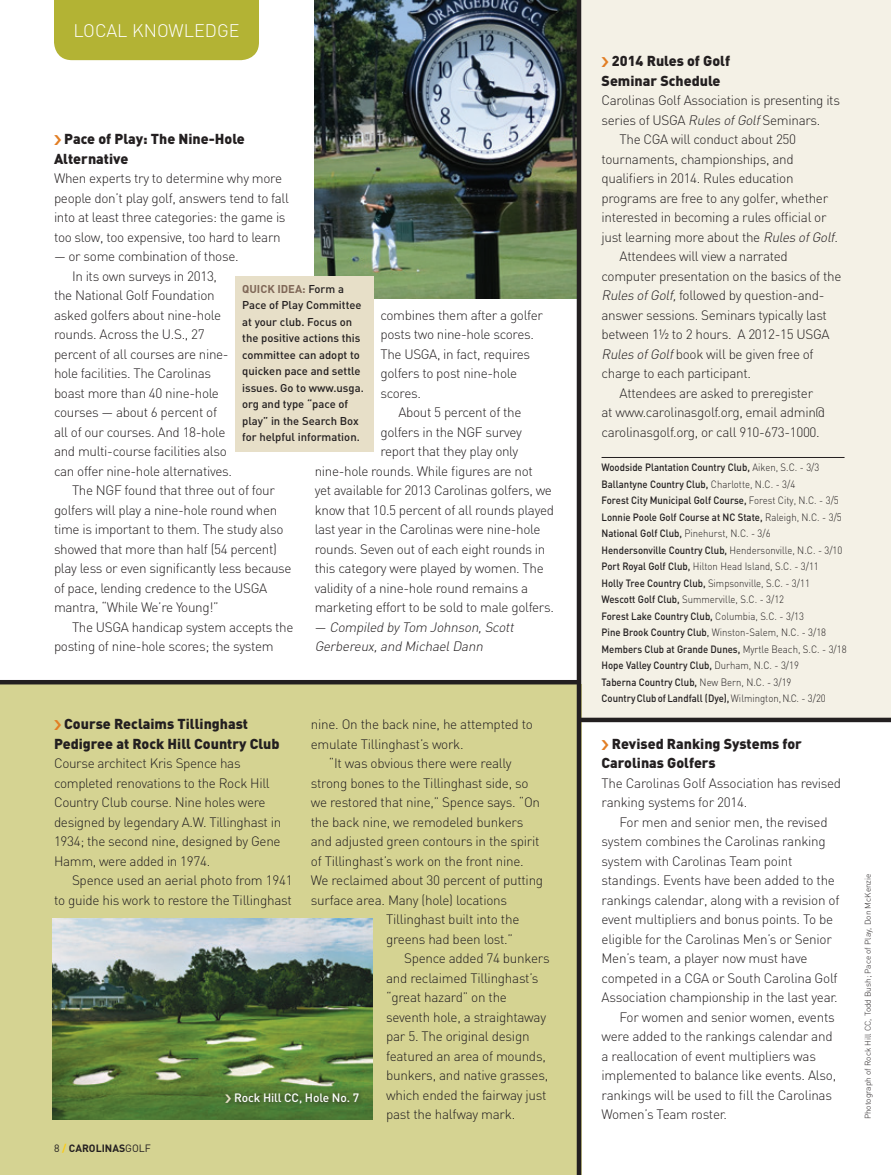
<style>
.page{position:relative;width:891px;height:1175px;background:#fff}
.page>*{position:absolute;margin:0;border:0;box-sizing:border-box;transform-origin:0 0}
.t1{font:300 18px "DIN";color:#fff}
.t2{font:900 14.25px/19.5px "DIN";color:#231f20}
.t3{font:300 13.5px/19.5px "DIN";letter-spacing:-.025em;color:#231f20}
.t4{font:italic 300 13.5px/19.5px "DIN";color:#231f20}
.t5{font:500 12px "DIN";letter-spacing:-.01em;color:#fff}
.t6{font:500 11.25px/16.5px "DIN";color:#231f20}
.Bio{font:500 10.5px "DIN";color:#231f20;scale:.91 1}
.Bio-2{font:300 10.5px "DIN";color:#231f20;scale:.91 1}
.t7{font:700 10.5px "DIN";color:#231f20}
.Photo_Credit{font:300 8.25px "DIN";color:#231f20}
.s1{font-weight:700;color:#7f6757}
.s2{font-style:normal}
.s3{font-weight:400}
.s4{color:#fbcb13}
.s5{font-style:italic}
.s6{font-weight:300}
.s7{font-weight:500}
</style>
<div class="page">
<div style="left:0;top:684px;width:582px;height:490px;background:#d5d392"></div>
<div style="left:578px;top:0;width:313px;height:721px;background:#f4f1e6"></div>
<div style="left:54px;top:0;width:205px;height:60px;background:#b3b334"></div>
<hr style="left:0;top:680px;width:580px;height:4px;background:#231f20">
<div style="left:580px;top:717px;width:311px;height:5px;background:#231f20"></div>
<img style="left:53px;top:918px;width:320px;height:201px">
<div style="left:222px;top:1089px;width:142px;height:20px;background:#231f20;opacity:.75"></div>
<img style="left:314px;top:0;width:263px;height:298px">
<hr style="left:577px;top:0;width:4px;height:1174px;background:#231f20">
<div style="left:235px;top:277px;width:139px;height:175px;background:#e7dfc8"></div>
<hr style="left:602px;top:457px;width:243px;height:1px;background:#231f20">
<svg style="left:225px;top:1094px;width:6px;height:9px"></svg>
<p class="t1" style="left:73px;top:19px;width:168px">LOCAL KNOWLEDGE</p>
<p class="t2" style="left:54px;top:129px;width:192px;text-indent:10px">Pace of Play: The Nine-Hole<br>Alternative</p>
<p class="t3" style="left:54px;top:168px;width:236px">When experts try to determine why more people don’t play golf, answers tend to fall into at least three categories: the game is too slow, too expensive, too hard to learn</p>
<p class="t3" style="left:54px;top:246px;width:186px">— or some combination of those.</p>
<p class="t3" style="left:54px;top:265px;width:180px;text-indent:18px">In its own surveys in 2013, the National Golf Foundation asked golfers about nine-hole rounds. Across the U.S., 27 percent of all courses are nine&shy;hole facilities. The Carolinas boast more than 40 nine-hole courses — about 6 percent of all of our courses. And 18-hole and multi-course facilities also can offer nine-hole alternatives.</p>
<p class="t3" style="left:54px;top:480px;width:239px;text-indent:18px">The NGF found that three out of four golfers will play a nine-hole round when time is important to them. The study also showed that more than half (54 percent) play less or even significantly less because of pace, lending credence to the USGA mantra, “While We’re Young!”</p>
<p class="t3" style="left:54px;top:616px;width:241px;text-indent:18px">The USGA handicap system accepts the posting of nine-hole scores; the system</p>
<p class="t6" style="left:242px;top:280px;width:123px"><span class="s1">QUICK IDEA:</span> Form a<br>Pace of Play Committee at your club. Focus on the positive actions this committee can adopt to quicken pace and settle issues. Go to www.usga. org and type “pace of play” in the Search Box for helpful information.</p>
<p class="t3" style="left:380px;top:304px;width:164px">combines them after a golfer posts two nine-hole scores.<br>The USGA, in fact, requires golfers to post nine-hole scores.</p>
<p class="t3" style="left:398px;top:402px;width:125px">About 5 percent of the</p>
<p class="t3" style="left:380px;top:421px;width:143px">golfers in the NGF survey</p>
<p class="t3" style="left:380px;top:441px;width:139px">report that they play only</p>
<p class="t3" style="left:315px;top:460px;width:220px">nine-hole rounds. While figures are not</p>
<p class="t3" style="left:315px;top:480px;width:239px">yet available for 2013 Carolinas golfers, we</p>
<p class="t3" style="left:315px;top:499px;width:241px">know that 10.5 percent of all rounds played</p>
<p class="t3" style="left:315px;top:519px;width:227px">last year in the Carolinas were nine-hole</p>
<p class="t3" style="left:315px;top:538px;width:232px">rounds. Seven out of each eight rounds in</p>
<p class="t3" style="left:315px;top:558px;width:231px">this category were played by women. The</p>
<p class="t3" style="left:315px;top:577px;width:215px">validity of a nine-hole round remains a</p>
<p class="t3" style="left:315px;top:597px;width:241px">marketing effort to be sold to male golfers.</p>
<p class="t4" style="left:315px;top:616px;width:204px"><span class="s2">—</span> Compiled byTom Johnson,Scott<br>Gerbereux,and MichaelDann</p>
<p class="t2" style="left:54px;top:714px;width:227px;text-indent:10px">Course Reclaims Tillinghast<br>Pedigree at Rock Hill Country Club</p>
<p class="t3" style="left:54px;top:753px;width:229px">Course architect Kris Spence has completed renovations to the Rock Hill Country Club course. Nine holes were designed by legendary A.W. Tillinghast in 1934; the second nine, designed by Gene Hamm, were added in 1974.</p>
<p class="t3" style="left:54px;top:870px;width:240px;text-align:right">Spence used an aerial photo from 1941<br>to guide his work to restore the Tillinghast</p>
<p class="t3" style="left:311px;top:714px;width:224px">nine. On the back nine, he attempted to emulate Tillinghast’s work.</p>
<p class="t3" style="left:329px;top:753px;width:184px">“It was obvious there were really</p>
<p class="t3" style="left:311px;top:772px;width:219px">strong bones to the Tillinghast side, so</p>
<p class="t3" style="left:311px;top:792px;width:231px">we restored that nine,” Spence says. “On</p>
<p class="t3" style="left:311px;top:811px;width:214px">the back nine, we remodeled bunkers</p>
<p class="t3" style="left:311px;top:831px;width:230px">and adjusted green contours in the spirit</p>
<p class="t3" style="left:311px;top:850px;width:214px">of Tillinghast’s work on the front nine.</p>
<p class="t3" style="left:311px;top:870px;width:234px">We reclaimed about 30 percent of putting</p>
<p class="t3" style="left:311px;top:889px;width:198px">surface area. Many (hole) locations</p>
<p class="t3" style="left:386px;top:909px;width:135px">Tillinghast built into the</p>
<p class="t3" style="left:386px;top:928px;width:129px">greens had been lost.”</p>
<p class="t3" style="left:386px;top:948px;width:165px;text-indent:18px">Spence added 74 bunkers and reclaimed Tillinghast’s “great hazard” on the seventh hole, a straightaway par 5. The original design featured an area of mounds, bunkers, and native grasses, which ended the fairway just past the halfway mark.</p>
<p class="t5" style="left:234px;top:1089px;width:127px">Rock Hill CC, Hole No. 7</p>
<p class="t7" style="left:54px;top:1140px;width:99px"><span class="s3">8</span> <span class="s4">/</span> CAROLINAS<span class="s3">GOLF</span></p>
<p class="t2" style="left:602px;top:51px;width:130px;text-indent:10px">2014 Rules of Golf<br>Seminar Schedule</p>
<p class="t3" style="left:602px;top:90px;width:240px">Carolinas Golf Association is presenting its series of USGA <span class="s5">Rules ofGolf</span>Seminars.</p>
<p class="t3" style="left:602px;top:129px;width:238px;text-indent:18px">The CGA will conduct about 250 tournaments, championships, and qualifiers in 2014. Rules education programs are free to any golfer, whether interested in becoming a rules official or just learning more about the <span class="s5">Rules ofGolf</span>.</p>
<p class="t3" style="left:602px;top:246px;width:241px;text-indent:18px">Attendees will view a narrated computer presentation on the basics of the <span class="s5">Rules ofGolf,</span>followed by question-and&shy;answer sessions. Seminars typically last between 1½ to 2 hours. A 2012-15 USGA <span class="s5">Rules ofGolf</span>book will be given free of charge to each participant.</p>
<p class="t3" style="left:602px;top:382px;width:225px;text-align:center">Attendees are asked to preregister<br>at www.carolinasgolf.org, email admin@ carolinasgolf.org, or call 910-673-1000.</p>
<p class="Bio" style="left:602px;top:460px;width:241px">Woodside Plantation Country Club, <span class="s6">Aiken, S.C. - 3/3</span></p>
<p class="Bio" style="left:602px;top:477px;width:214px">Ballantyne Country Club, <span class="s6">Charlotte, N.C. - 3/4</span></p>
<p class="Bio" style="left:602px;top:493px;width:262px">Forest City Municipal Golf Course, <span class="s6">Forest City, N.C. - 3/5</span></p>
<p class="Bio" style="left:602px;top:510px;width:266px">Lonnie Poole Golf Course at NC State, <span class="s6">Raleigh, N.C. - 3/5</span></p>
<p class="Bio-2" style="left:602px;top:526px;width:187px"><span class="s7">National Golf Club,</span> Pinehurst, N.C. - 3/6</p>
<p class="Bio" style="left:602px;top:543px;width:266px">Hendersonville Country Club, <span class="s6">Hendersonville, N.C. - 3/10</span></p>
<p class="Bio-2" style="left:602px;top:559px;width:240px"><span class="s7">Port Royal Golf Club,</span> Hilton Head Island, S.C. - 3/11</p>
<p class="Bio-2" style="left:602px;top:576px;width:230px"><span class="s7">Holly Tree Country Club,</span> Simpsonville, S.C. - 3/11</p>
<p class="Bio-2" style="left:602px;top:592px;width:202px"><span class="s7">Wescott Golf Club,</span> Summerville, S.C. - 3/12</p>
<p class="Bio" style="left:602px;top:609px;width:224px">Forest Lake Country Club, <span class="s6">Columbia, S.C. - 3/13</span></p>
<p class="Bio-2" style="left:602px;top:625px;width:248px"><span class="s7">Pine Brook Country Club</span><span class="s3">,</span> Winston-Salem, N.C. - 3/18</p>
<p class="Bio" style="left:602px;top:642px;width:271px">Members Club at Grande Dunes, <span class="s6">Myrtle Beach, S.C. - 3/18</span></p>
<p class="Bio" style="left:602px;top:658px;width:218px">Hope Valley Country Club, <span class="s6">Durham, N.C. - 3/19</span></p>
<p class="Bio" style="left:602px;top:675px;width:210px">Taberna Country Club, <span class="s6">New Bern, N.C. - 3/19</span></p>
<p class="Bio" style="left:602px;top:691px;width:248px">Country Club of Landfall (Dye), <span class="s6">Wilmington, N.C. - 3/20</span></p>
<p class="t2" style="left:602px;top:733px;width:202px;text-indent:10px">Revised Ranking Systems for<br>Carolinas Golfers</p>
<p class="t3" style="left:602px;top:772px;width:241px">The Carolinas Golf Association has revised ranking systems for 2014.</p>
<p class="t3" style="left:602px;top:811px;width:239px;text-indent:18px">For men and senior men, the revised system combines the Carolinas ranking system with Carolinas Team point standings. Events have been added to the rankings calendar, along with a revision of event multipliers and bonus points. To be eligible for the Carolinas Men’s or Senior Men’s team, a player now must have competed in a CGA or South Carolina Golf Association championship in the last year.</p>
<p class="t3" style="left:602px;top:1006px;width:236px;text-indent:18px">For women and senior women, events were added to the rankings calendar and a reallocation of event multipliers was implemented to balance like events. Also, rankings will be used to fill the Carolinas Women’s Team roster.</p>
<p class="Photo_Credit" style="left:862px;top:1119px;width:247px;rotate:-90deg">Photograph of Rock Hill CC, Todd Bush; Pace of Play, Don McKenzie</p>
</div>
